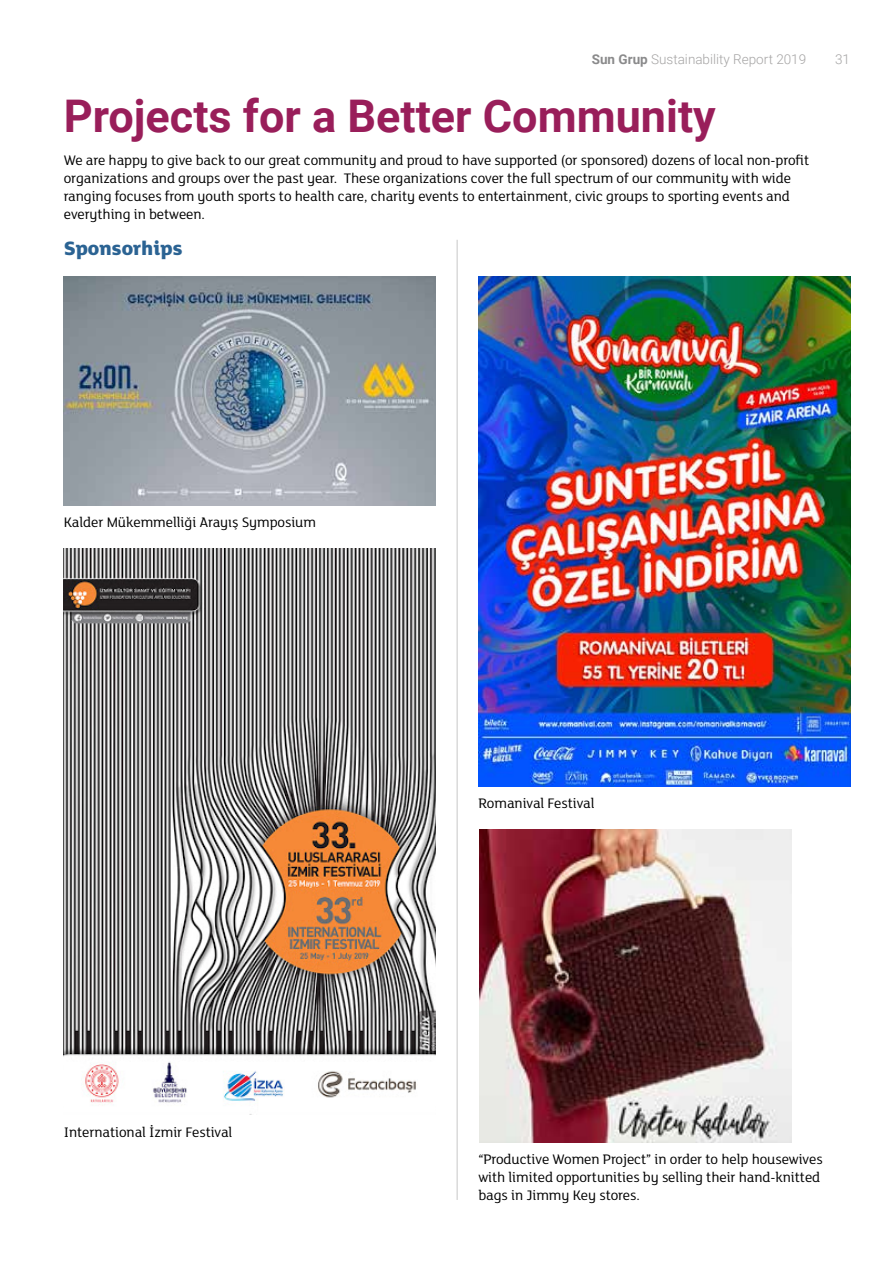
<style>
.page{position:relative;width:893px;height:1263px;background:#fff}
.page>*{position:absolute;margin:0;border:0;box-sizing:border-box;transform-origin:0 0}
.t1{font:700 45px "Roboto";color:#991e5a}
.t2{font:800 21px "FS Lola";color:#2b6393}
.t3{font:15px/18px "FS Lola";letter-spacing:-.005em;color:#000}
.t4{font:300 13.5px "Roboto";color:#a5a4a4}
.s1{font-weight:700;color:#8a8a8b}
</style>
<div class="page">
<img style="left:64px;top:549px;width:372px;height:566px">
<img style="left:478px;top:276px;width:372px;height:511px">
<img style="left:64px;top:276px;width:372px;height:230px">
<img style="left:480px;top:830px;width:312px;height:312px">
<hr style="left:457px;top:240px;width:1px;height:960px;background:#c7c7c7">
<p class="t4" style="left:592px;top:50px;width:216px"><span class="s1">Sun Grup</span> Sustainability Report 2019</p>
<p class="t4" style="left:835px;top:50px;width:16px">31</p>
<h1 class="t1" style="left:64px;top:85px;width:653px">Projects for a Better Community</h1>
<p class="t3" style="left:64px;top:152px;width:747px">We are happy to give back to our great community and proud to have supported (or sponsored) dozens of local non-profit organizations and groups over the past year. These organizations cover the full spectrum of our community with wide ranging focuses from youth sports to health care, charity events to entertainment, civic groups to sporting events and everything in between.</p>
<h2 class="t2" style="left:64px;top:240px;width:120px">Sponsorhips</h2>
<p class="t3" style="left:64px;top:515px;width:254px">Kalder Mükemmelliği Arayış Symposium</p>
<p class="t3" style="left:64px;top:1124px;width:170px">International İzmir Festival</p>
<p class="t3" style="left:478px;top:796px;width:118px">Romanival Festival</p>
<p class="t3" style="left:478px;top:1151px;width:346px">“Productive Women Project” in order to help housewives with limited opportunities by selling their hand-knitted bags in Jimmy Key stores.</p>
</div>
